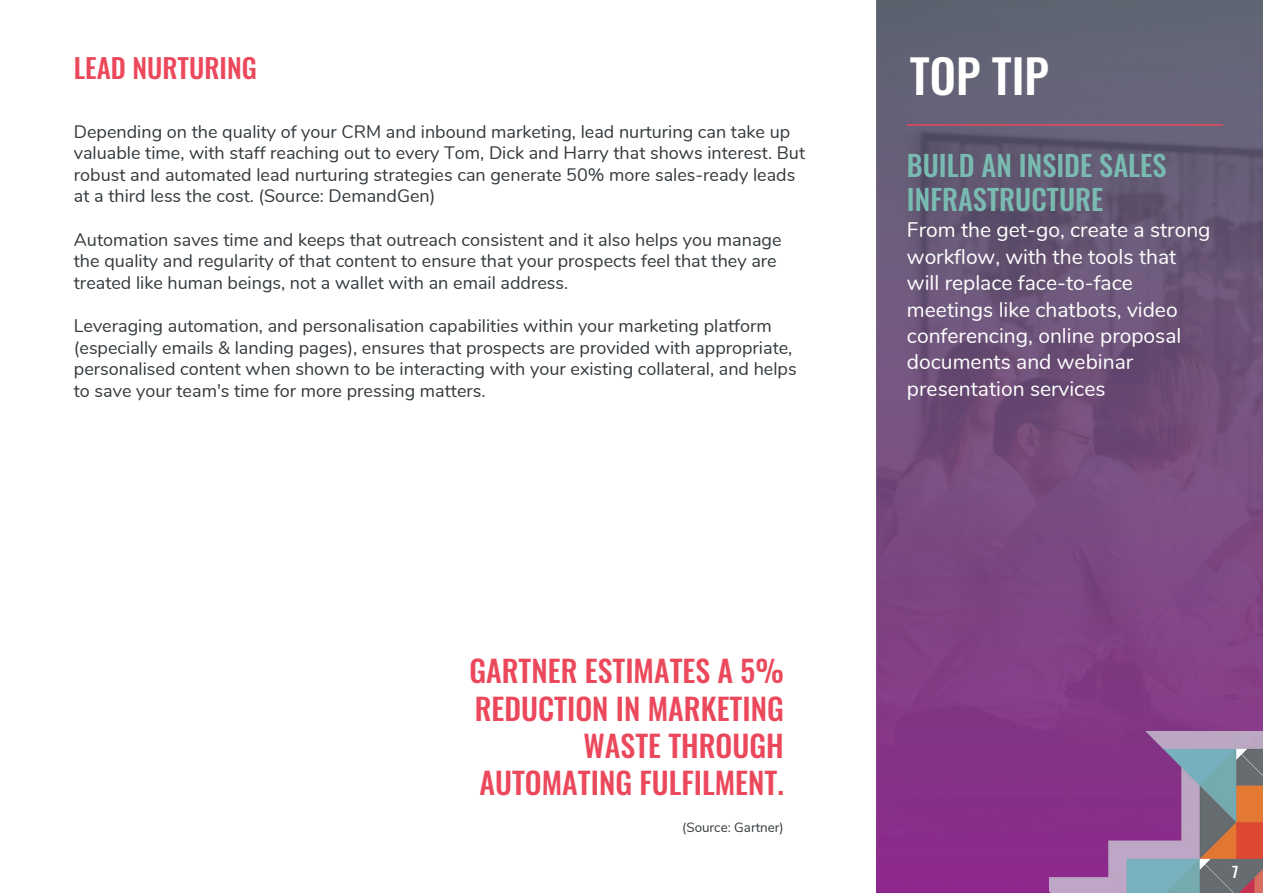
<style>
.page{position:relative;width:1263px;height:893px;background:#fff}
.page>*{position:absolute;margin:0;border:0;box-sizing:border-box;transform-origin:0 0}
.t1{font:500 46.5px "Oswald";color:#fff}
.t2{font:500 30px/37.2px "Oswald";color:#ec485c;text-align:right}
.t3{font:500 28.5px/34.2px "Oswald";color:#7abbb1}
.t4{font:500 27px "Oswald";color:#ec485c}
.t5{font:21px/26.4px "Nunito";color:#fff}
.t6{font:18px/21.6px "Nunito";color:#33393d}
.t7{font:500 15px "Oswald";color:#fff}
.t8{font:13.35px "Nunito";color:#33393d}
</style>
<div class="page">
<svg style="left:877px;top:0;width:1px;height:893px"></svg>
<img style="left:878px;top:0;width:288px;height:630px">
<img style="left:1166px;top:0;width:97px;height:731px">
<img style="left:878px;top:630px;width:192px;height:263px">
<div style="left:1070px;top:630px;width:97px;height:101px;background:#813a83"></div>
<hr style="left:907px;top:124px;width:316px;height:2px;background:#ec485c">
<img style="left:1050px;top:731px;width:213px;height:162px">
<h3 class="t4" style="left:74px;top:54px;width:185px">LEAD NURTURING</h3>
<p class="t6" style="left:74px;top:120px;width:733px">Depending on the quality of your CRM and inbound marketing, lead nurturing can take up valuable time, with staff reaching out to every Tom, Dick and Harry that shows interest. But robust and automated lead nurturing strategies can generate 50% more sales-ready leads at a third less the cost. (Source: DemandGen)</p>
<p class="t6" style="left:74px;top:228px;width:709px">Automation saves time and keeps that outreach consistent and it also helps you manage the quality and regularity of that content to ensure that your prospects feel that they are treated like human beings, not a wallet with an email address.</p>
<p class="t6" style="left:74px;top:314px;width:724px">Leveraging automation, and personalisation capabilities within your marketing platform (especially emails &amp; landing pages), ensures that prospects are provided with appropriate, personalised content when shown to be interacting with your existing collateral, and helps to save your team's time for more pressing matters.</p>
<h1 class="t1" style="left:910px;top:52px;width:141px">TOP TIP</h1>
<h3 class="t3" style="left:907px;top:150px;width:261px">BUILD AN INSIDE SALES<br>INFRASTRUCTURE</h3>
<p class="t5" style="left:907px;top:216px;width:305px">From the get-go, create a strong workflow, with the tools that will replace face-to-face meetings like chatbots, video conferencing, online proposal documents and webinar presentation services</p>
<h2 class="t2" style="left:469px;top:654px;width:316px">GARTNER ESTIMATES A 5%<br>REDUCTION IN MARKETING<br>WASTE THROUGH<br>AUTOMATING FULFILMENT.</h2>
<p class="t8" style="left:682px;top:817px;width:103px">(Source: Gartner)</p>
<p class="t7" style="left:1232px;top:864px;width:8px">7</p>
</div>
